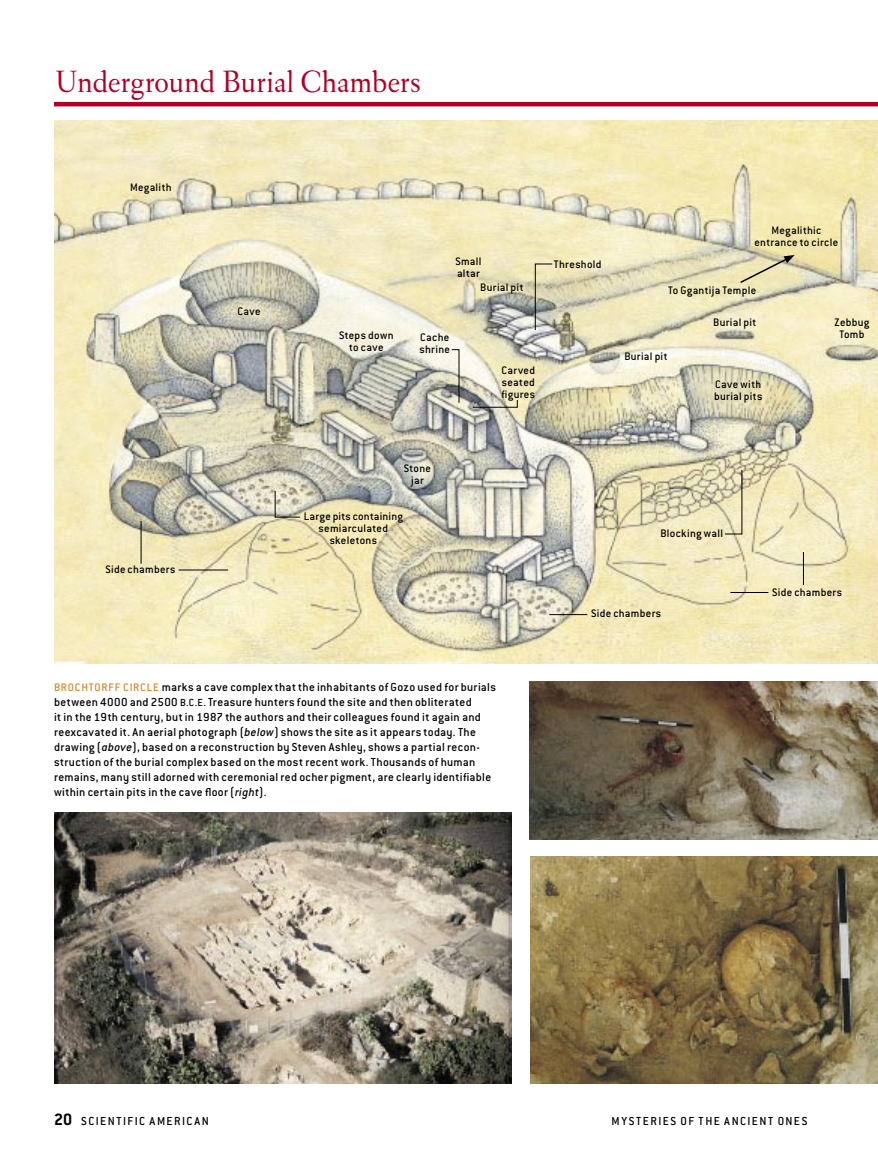
<style>
.page{position:relative;width:878px;height:1161px;background:#fff}
.page>*{position:absolute;margin:0;border:0;box-sizing:border-box;transform-origin:0 0}
.Article_Side_Head_L22{font:300 31.5px "Eldorado Text";letter-spacing:.005em;color:#af0025}
.t1{font:500 12.75px/15px "Conduit ITC";letter-spacing:.025em;color:#000}
.t2{font:500 12.75px "Conduit ITC";letter-spacing:.12em;color:#000}
.Label{font:500 12px/12px "Conduit ITC";letter-spacing:.025em;color:#000;text-align:center}
.s1{font-size:12px;color:#d48625}
.s2{font-size:11.25px}
.s3{font-style:italic}
.s4{font-weight:700;font-size:18px}
</style>
<div class="page">
<img style="left:54px;top:813px;width:457px;height:271px">
<img style="left:530px;top:857px;width:348px;height:226px">
<img style="left:530px;top:681px;width:348px;height:159px">
<hr style="left:54px;top:102px;width:824px;height:4px;background:#af0025">
<img style="left:54px;top:120px;width:823px;height:543px">
<svg style="left:738px;top:255px;width:56px;height:29px;background:#d6cea6"></svg>
<hr style="left:730px;top:592px;width:38px;height:1px;background:#000">
<hr style="left:803px;top:552px;width:1px;height:33px;background:#000">
<svg style="left:472px;top:399px;width:46px;height:9px"></svg>
<svg style="left:534px;top:263px;width:19px;height:68px"></svg>
<hr style="left:178px;top:570px;width:50px;height:1px;background:#000">
<hr style="left:141px;top:521px;width:1px;height:43px;background:#000">
<svg style="left:274px;top:490px;width:27px;height:28px"></svg>
<svg style="left:451px;top:349px;width:8px;height:55px"></svg>
<hr style="left:549px;top:614px;width:38px;height:1px;background:#000">
<svg style="left:724px;top:469px;width:18px;height:66px"></svg>
<p class="Article_Side_Head_L22" style="left:55px;top:64px;width:367px">Underground Burial Chambers</p>
<p class="Label" style="left:130px;top:181px;width:43px">Megalith</p>
<p class="Label" style="left:105px;top:563px;width:72px">Side chambers</p>
<p class="Label" style="left:237px;top:306px;width:25px">Cave</p>
<p class="Label" style="left:339px;top:329px;width:56px">Steps down to cave</p>
<p class="Label" style="left:455px;top:255px;width:28px">Small</p>
<p class="Label" style="left:457px;top:267px;width:24px">altar</p>
<p class="Label" style="left:419px;top:331px;width:32px;text-align:left">Cache shrine</p>
<p class="Label" style="left:480px;top:281px;width:45px">Burial pit</p>
<p class="Label" style="left:501px;top:364px;width:35px;text-align:justify">Carved seated figures</p>
<p class="Label" style="left:554px;top:258px;width:49px">Threshold</p>
<p class="Label" style="left:754px;top:224px;width:85px">Megalithic entrance to circle</p>
<p class="Label" style="left:668px;top:284px;width:90px">To Ggantija Temple</p>
<p class="Label" style="left:624px;top:350px;width:45px">Burial pit</p>
<p class="Label" style="left:713px;top:316px;width:45px">Burial pit</p>
<p class="Label" style="left:715px;top:378px;width:47px">Cave with</p>
<p class="Label" style="left:714px;top:390px;width:50px">burial pits</p>
<p class="Label" style="left:834px;top:317px;width:37px">Zebbug</p>
<p class="Label" style="left:839px;top:329px;width:27px">Tomb</p>
<p class="Label" style="left:404px;top:462px;width:29px">Stone</p>
<p class="Label" style="left:411px;top:474px;width:14px">jar</p>
<p class="Label" style="left:304px;top:510px;width:101px">Large pits containing semiarculated skeletons</p>
<p class="Label" style="left:660px;top:527px;width:64px">Blocking wall</p>
<p class="Label" style="left:591px;top:607px;width:72px">Side chambers</p>
<p class="Label" style="left:772px;top:586px;width:72px">Side chambers</p>
<p class="t1" style="left:54px;top:679px;width:443px"><span class="s1">BROCHTORFF CIRCLE</span> marks a cave complex that the inhabitants of Gozo used for burials between 4000 and 2500 <span class="s2">B.C.E.</span> Treasure hunters found the site and then obliterated<br>it in the 19th century, but in 1987 the authors and their colleagues found it again and reexcavated it. An aerial photograph (<span class="s3">below</span>) shows the site as it appears today. The drawing (<span class="s3">above</span>), based on a reconstruction by Steven Ashley, shows a partial recon&shy;struction of the burial complex based on the most recent work. Thousands of human remains, many still adorned with ceremonial red ocher pigment, are clearly identifiable within certain pits in the cave floor (<span class="s3">right</span>).</p>
<p class="t2" style="left:54px;top:1114px;width:156px"><span class="s4">20</span> SCIENTIFIC AMERICAN</p>
<p class="t2" style="left:611px;top:1114px;width:197px">MYSTERIES OF THE ANCIENT ONES</p>
</div>
